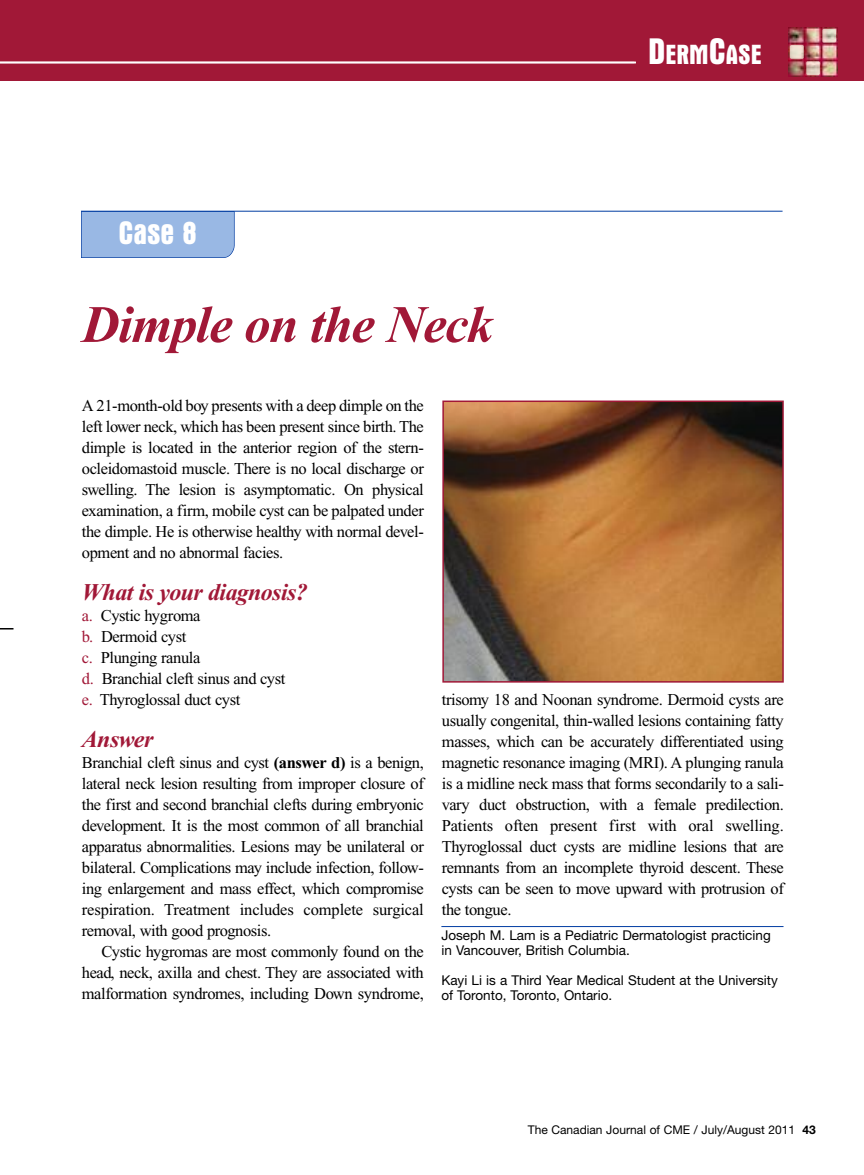
<style>
.page{position:relative;width:864px;height:1175px;background:#fff}
.page>*{position:absolute;margin:0;border:0;box-sizing:border-box;transform-origin:0 0}
.t1{font:italic 700 52.5px "Times New Roman";letter-spacing:-.025em;color:#a11837}
.t2{font:700 condensed 33px "Aurora BT";color:#fff}
.t3{font:700 condensed 28.2px "Aurora BT";color:#fff}
.t4{font:italic 700 24px "Times New Roman";letter-spacing:-.025em;color:#a11837}
.t5{font:16.5px/21px "Times New Roman";letter-spacing:-.025em;color:#000;text-align:justify}
.t6{font:13.5px/15px "Helvetica Neue";color:#000}
.t7{font:12px "Helvetica Neue";color:#000}
.s1{font-size:37.5px}
.s2{color:#a11837}
.s3{font-weight:700}
</style>
<div class="page">
<div style="left:0;top:0;width:864px;height:81px;background:#a11837"></div>
<hr style="left:0;top:62px;width:637px;height:1px;background:#fff">
<img style="left:445px;top:403px;width:336px;height:276px">
<div style="left:442px;top:400px;width:342px;height:282px;border:2px solid #a11837"></div>
<hr style="left:441px;top:926px;width:343px;height:1px;background:#003ca2">
<div style="left:81px;top:212px;width:154px;height:46px;background:#99b8e4"></div>
<hr style="left:81px;top:211px;width:702px;height:1px;background:#003ca2">
<svg style="left:0;top:628px;width:14px;height:1px"></svg>
<img style="left:789px;top:28px;width:48px;height:48px">
<img style="left:790px;top:29px;width:46px;height:46px">
<h2 class="t2" style="left:119px;top:214px;width:80px">Case 8</h2>
<h1 class="t1" style="left:82px;top:307px;width:413px">Dimple on the Neck</h1>
<h3 class="t3" style="left:648px;top:38px;width:115px"><span class="s1">D</span>ERM<span class="s1">C</span>ASE</h3>
<p class="t5" style="left:82px;top:397px;width:343px">A 21-month-old boy presents with a deep dimple on the left lower neck, which has been present since birth. The dimple is located in the anterior region of the stern&shy;ocleidomastoid muscle. There is no local discharge or swelling. The lesion is asymptomatic. On physical examination, a firm, mobile cyst can be palpated under the dimple. He is otherwise healthy with normal devel&shy;opment and no abnormal facies.</p>
<h3 class="t4" style="left:82px;top:584px;width:227px">What is your diagnosis?</h3>
<p class="t5" style="left:82px;top:607px;width:205px;text-align:left"><span class="s2">a.</span> Cystic hygroma<br><span class="s2">b.</span> Dermoid cyst<br><span class="s2">c.</span> Plunging ranula<br><span class="s2">d.</span> Branchial cleft sinus and cyst <span class="s2">e.</span> Thyroglossal duct cyst</p>
<h3 class="t4" style="left:82px;top:731px;width:73px">Answer</h3>
<p class="t5" style="left:82px;top:754px;width:343px">Branchial cleft sinus and cyst <span class="s3">(answer d)</span> is a benign, lateral neck lesion resulting from improper closure of the first and second branchial clefts during embryonic development. It is the most common of all branchial apparatus abnormalities. Lesions may be unilateral or bilateral. Complications may include infection, follow&shy;ing enlargement and mass effect, which compromise respiration. Treatment includes complete surgical removal, with good prognosis.</p>
<p class="t5" style="left:82px;top:943px;width:343px;text-indent:19px">Cystic hygromas are most commonly found on the head, neck, axilla and chest. They are associated with malformation syndromes, including Down syndrome,</p>
<p class="t5" style="left:442px;top:691px;width:343px">trisomy 18 and Noonan syndrome. Dermoid cysts are usually congenital, thin-walled lesions containing fatty masses, which can be accurately differentiated using magnetic resonance imaging (MRI). A plunging ranula is a midline neck mass that forms secondarily to a sali&shy;vary duct obstruction, with a female predilection.<br>Patients often present first with oral swelling.<br>Thyroglossal duct cysts are midline lesions that are remnants from an incomplete thyroid descent. These cysts can be seen to move upward with protrusion of the tongue.</p>
<p class="t6" style="left:441px;top:929px;width:331px">Joseph M. Lam is a Pediatric Dermatologist practicing in Vancouver, British Columbia.</p>
<p class="t6" style="left:441px;top:974px;width:338px">Kayi Li is a Third Year Medical Student at the University of Toronto, Toronto, Ontario.</p>
<p class="t7" style="left:528px;top:1125px;width:290px">The Canadian Journal of CME / July/August 2011 <span class="s3">43</span></p>
</div>
